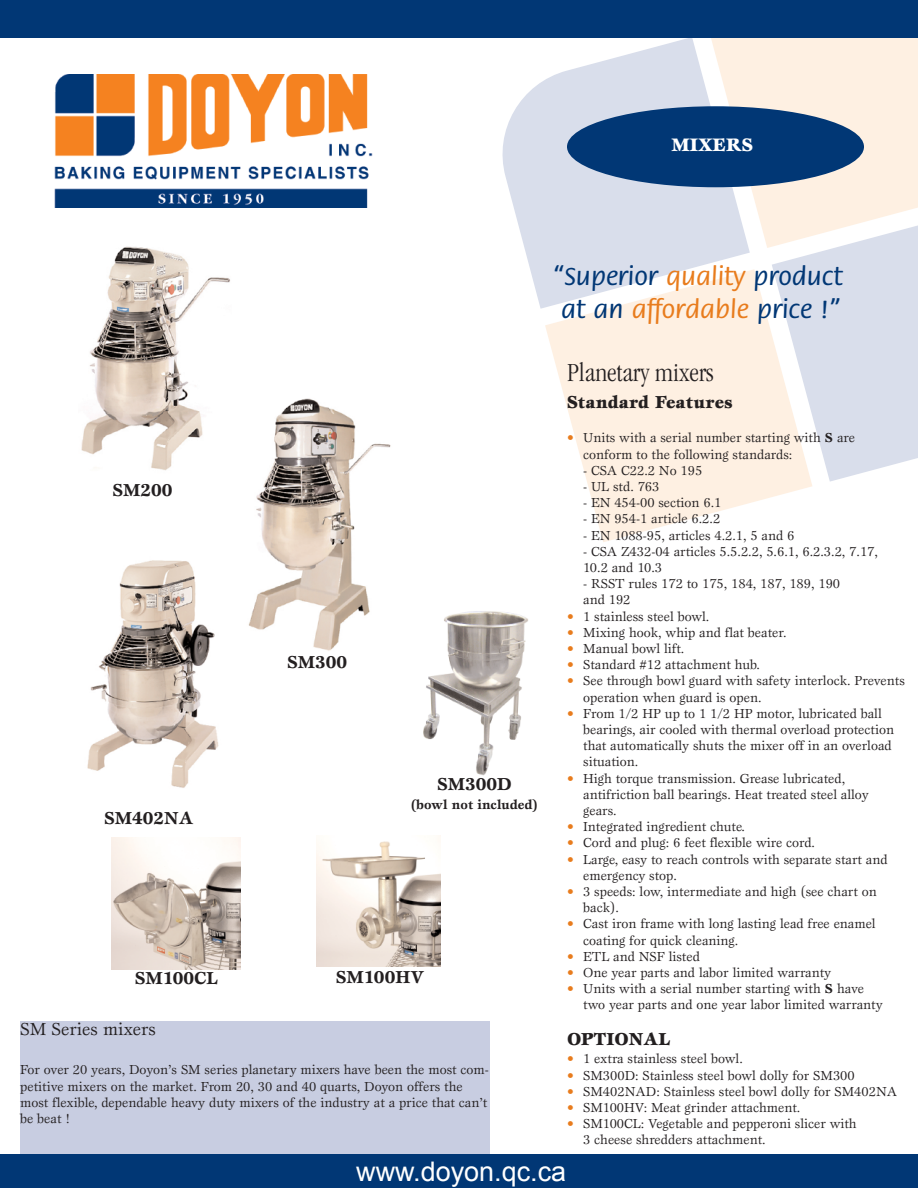
<style>
.page{position:relative;width:918px;height:1188px;background:#fff}
.page>*{position:absolute;margin:0;border:0;box-sizing:border-box;transform-origin:0 0}
.t1{font:500 27px/32.4px "Flora";color:#013775;text-align:center}
.t2{font:300 condensed 27px "Garamond";color:#231f20}
.t3{font:27px "Arial";color:#fff}
.t4{font:900 18.75px "Esprit";color:#fff}
.t5{font:700 18px "Esprit";color:#231f20}
.t6{font:900 18px "Esprit";color:#231f20}
.t7{font:18px "Esprit";color:#231f20}
.t8{font:13.5px/16.2px "Esprit";color:#231f20}
.t9{font:700 13.5px "Esprit";color:#231f20}
.s1{color:#e87c1d}
.s2{font-weight:700}
</style>
<div class="page">
<svg style="left:772px;top:248px;width:146px;height:234px;background:#dce0ec"></svg>
<svg style="left:503px;top:38px;width:247px;height:271px;fill:#d9deeb"></svg>
<svg style="left:709px;top:38px;width:209px;height:210px;background:#faefe6"></svg>
<svg style="left:545px;top:269px;width:267px;height:273px;fill:#fef0e2"></svg>
<div style="left:0;top:0;width:918px;height:38px;background:#013775"></div>
<div style="left:567px;top:106px;width:297px;height:81px;background:#013775;border-radius:50%"></div>
<img style="left:87px;top:560px;width:132px;height:228px">
<img style="left:81px;top:246px;width:149px;height:225px">
<img style="left:248px;top:398px;width:143px;height:253px">
<img style="left:112px;top:837px;width:128px;height:132px">
<img style="left:317px;top:836px;width:124px;height:130px">
<img style="left:423px;top:611px;width:105px;height:164px">
<div style="left:20px;top:1021px;width:470px;height:135px;background:#c8cde1"></div>
<img style="left:54px;top:74px;width:319px;height:134px">
<div style="left:0;top:1154px;width:918px;height:34px;background:#013775"></div>
<h2 class="t4" style="left:671px;top:138px;width:83px">MIXERS</h2>
<h3 class="t5" style="left:113px;top:483px;width:62px">SM200</h3>
<h3 class="t5" style="left:104px;top:811px;width:91px">SM402NA</h3>
<h3 class="t5" style="left:287px;top:655px;width:62px">SM300</h3>
<h3 class="t5" style="left:437px;top:777px;width:76px">SM300D</h3>
<p class="t9" style="left:410px;top:799px;width:130px">(bowl not included)</p>
<h3 class="t5" style="left:135px;top:972px;width:85px">SM100CL</h3>
<h3 class="t5" style="left:336px;top:970px;width:90px">SM100HV</h3>
<h3 class="t7" style="left:20px;top:1022px;width:137px">SM Series mixers</h3>
<p class="t8" style="left:20px;top:1063px;width:470px">For over 20 years, Doyon’s SM series planetary mixers have been the most com&shy;petitive mixers on the market. From 20, 30 and 40 quarts, Doyon offers the most flexible, dependable heavy duty mixers of the industry at a price that can’t be beat !</p>
<h1 class="t1" style="left:553px;top:262px;width:291px">“Superior <span class="s1">quality</span> product at an <span class="s1">affordable</span> price !”</h1>
<h1 class="t2" style="left:567px;top:363px;width:148px">Planetary mixers</h1>
<h3 class="t6" style="left:567px;top:395px;width:167px">Standard Features</h3>
<p class="t8" style="left:583px;top:431px;width:273px;text-indent:-16px"><span class="s1">•</span> Units with a serial number starting with <span class="s2">S</span> are conform to the following standards:</p>
<p class="t8" style="left:583px;top:463px;width:121px">- CSA C22.2 No 195</p>
<p class="t8" style="left:583px;top:480px;width:78px">- UL std. 763</p>
<p class="t8" style="left:583px;top:496px;width:140px">- EN 454-00 section 6.1</p>
<p class="t8" style="left:583px;top:512px;width:139px">- EN 954-1 article 6.2.2</p>
<p class="t8" style="left:583px;top:528px;width:213px">- EN 1088-95, articles 4.2.1, 5 and 6</p>
<p class="t8" style="left:583px;top:544px;width:296px">- CSA Z432-04 articles 5.5.2.2, 5.6.1, 6.2.3.2, 7.17,<br>10.2 and 10.3</p>
<p class="t8" style="left:583px;top:577px;width:258px">- RSST rules 172 to 175, 184, 187, 189, 190 and 192</p>
<p class="t8" style="left:567px;top:609px;width:144px"><span class="s1">•</span> 1 stainless steel bowl.</p>
<p class="t8" style="left:567px;top:625px;width:221px"><span class="s1">•</span> Mixing hook, whip and flat beater.</p>
<p class="t8" style="left:567px;top:642px;width:119px"><span class="s1">•</span> Manual bowl lift.</p>
<p class="t8" style="left:567px;top:658px;width:194px"><span class="s1">•</span> Standard #12 attachment hub.</p>
<p class="t8" style="left:583px;top:674px;width:323px;text-indent:-16px"><span class="s1">•</span> See through bowl guard with safety interlock. Prevents operation when guard is open.</p>
<p class="t8" style="left:583px;top:706px;width:312px;text-indent:-16px"><span class="s1">•</span> From 1/2 HP up to 1 1/2 HP motor, lubricated ball bearings, air cooled with thermal overload protection that automatically shuts the mixer off in an overload situation.</p>
<p class="t8" style="left:583px;top:771px;width:287px;text-indent:-16px"><span class="s1">•</span> High torque transmission. Grease lubricated, antifriction ball bearings. Heat treated steel alloy gears.</p>
<p class="t8" style="left:567px;top:820px;width:180px"><span class="s1">•</span> Integrated ingredient chute.</p>
<p class="t8" style="left:567px;top:836px;width:250px"><span class="s1">•</span> Cord and plug: 6 feet flexible wire cord.</p>
<p class="t8" style="left:583px;top:852px;width:306px;text-indent:-16px"><span class="s1">•</span> Large, easy to reach controls with separate start and emergency stop.</p>
<p class="t8" style="left:583px;top:885px;width:295px;text-indent:-16px"><span class="s1">•</span> 3 speeds: low, intermediate and high (see chart on back).</p>
<p class="t8" style="left:583px;top:917px;width:294px;text-indent:-16px"><span class="s1">•</span> Cast iron frame with long lasting lead free enamel coating for quick cleaning.</p>
<p class="t8" style="left:567px;top:949px;width:134px"><span class="s1">•</span> ETL and NSF listed</p>
<p class="t8" style="left:567px;top:966px;width:266px"><span class="s1">•</span> One year parts and labor limited warranty</p>
<p class="t8" style="left:583px;top:982px;width:301px;text-indent:-16px"><span class="s1">•</span> Units with a serial number starting with <span class="s2">S</span> have two year parts and one year labor limited warranty</p>
<h3 class="t6" style="left:567px;top:1032px;width:105px">OPTIONAL</h3>
<p class="t8" style="left:567px;top:1052px;width:177px"><span class="s1">•</span> 1 extra stainless steel bowl.</p>
<p class="t8" style="left:567px;top:1068px;width:289px"><span class="s1">•</span> SM300D: Stainless steel bowl dolly for SM300</p>
<p class="t8" style="left:567px;top:1084px;width:332px"><span class="s1">•</span> SM402NAD: Stainless steel bowl dolly for SM402NA</p>
<p class="t8" style="left:567px;top:1101px;width:235px"><span class="s1">•</span> SM100HV: Meat grinder attachment.</p>
<p class="t8" style="left:583px;top:1117px;width:275px;text-indent:-16px"><span class="s1">•</span> SM100CL: Vegetable and pepperoni slicer with<br>3 cheese shredders attachment.</p>
<h1 class="t3" style="left:356px;top:1157px;width:212px">www.doyon.qc.ca</h1>
</div>
